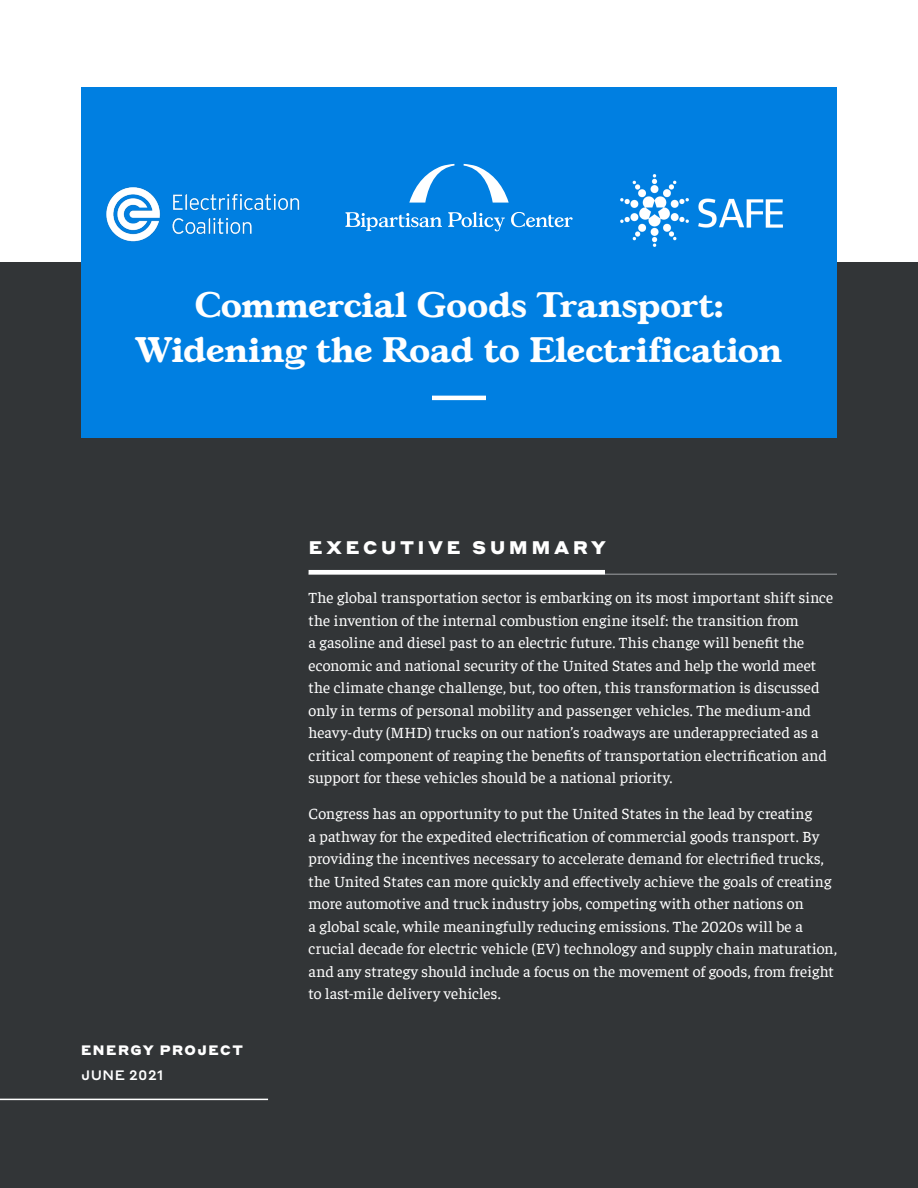
<style>
.page{position:relative;width:918px;height:1188px;background:#fff}
.page>*{position:absolute;margin:0;border:0;box-sizing:border-box;transform-origin:0 0}
.Cover_-_Title{font:700 34.5px/45px "Gascogne TS";letter-spacing:.015em;color:#fff;text-align:center}
.H2_-_Subtitles{font:900 18px "Styrene A";letter-spacing:.21em;color:#fff}
.Body_-_Report{font:15.75px/22.5px "Faustina";letter-spacing:.005em;color:#fff}
.t1{font:900 13.5px "Styrene A";letter-spacing:.11em;color:#fff}
.t2{font:500 13.5px "Styrene A";letter-spacing:.04em;color:#fff}
</style>
<div class="page">
<div style="left:0;top:263px;width:918px;height:925px;background:#323537"></div>
<div style="left:81px;top:88px;width:756px;height:350px;background:#007fe1"></div>
<hr style="left:432px;top:396px;width:54px;height:4px;background:#fff">
<svg style="left:448px;top:212px;width:57px;height:19px"></svg>
<svg style="left:345px;top:212px;width:97px;height:19px"></svg>
<svg style="left:511px;top:212px;width:62px;height:15px"></svg>
<svg style="left:464px;top:164px;width:45px;height:39px"></svg>
<svg style="left:409px;top:164px;width:45px;height:39px"></svg>
<hr style="left:309px;top:574px;width:528px;height:1px;background:#939598">
<hr style="left:309px;top:570px;width:296px;height:4px;background:#fff">
<hr style="left:0;top:1099px;width:268px;height:1px;background:#fff">
<img style="left:106px;top:187px;width:194px;height:55px">
<img style="left:620px;top:175px;width:163px;height:72px">
<p class="Cover_-_Title" style="left:136px;top:282px;width:648px">Commercial Goods Transport:<br>Widening the Road to Electrification</p>
<p class="t1" style="left:81px;top:1039px;width:164px">ENERGY PROJECT</p>
<p class="t2" style="left:81px;top:1064px;width:84px">JUNE 2021</p>
<p class="H2_-_Subtitles" style="left:309px;top:532px;width:299px">EXECUTIVE SUMMARY</p>
<p class="Body_-_Report" style="left:309px;top:586px;width:526px">The global transportation sector is embarking on its most important shift since the invention of the internal combustion engine itself: the transition from<br>a gasoline and diesel past to an electric future. This change will benefit the economic and national security of the United States and help the world meet the climate change challenge, but, too often, this transformation is discussed only in terms of personal mobility and passenger vehicles. The medium-and heavy-duty (MHD) trucks on our nation’s roadways are underappreciated as a critical component of reaping the benefits of transportation electrification and support for these vehicles should be a national priority.</p>
<p class="Body_-_Report" style="left:309px;top:802px;width:530px">Congress has an opportunity to put the United States in the lead by creating<br>a pathway for the expedited electrification of commercial goods transport. By providing the incentives necessary to accelerate demand for electrified trucks, the United States can more quickly and effectively achieve the goals of creating more automotive and truck industry jobs, competing with other nations on<br>a global scale, while meaningfully reducing emissions. The 2020s will be a crucial decade for electric vehicle (EV) technology and supply chain maturation, and any strategy should include a focus on the movement of goods, from freight to last-mile delivery vehicles.</p>
</div>
